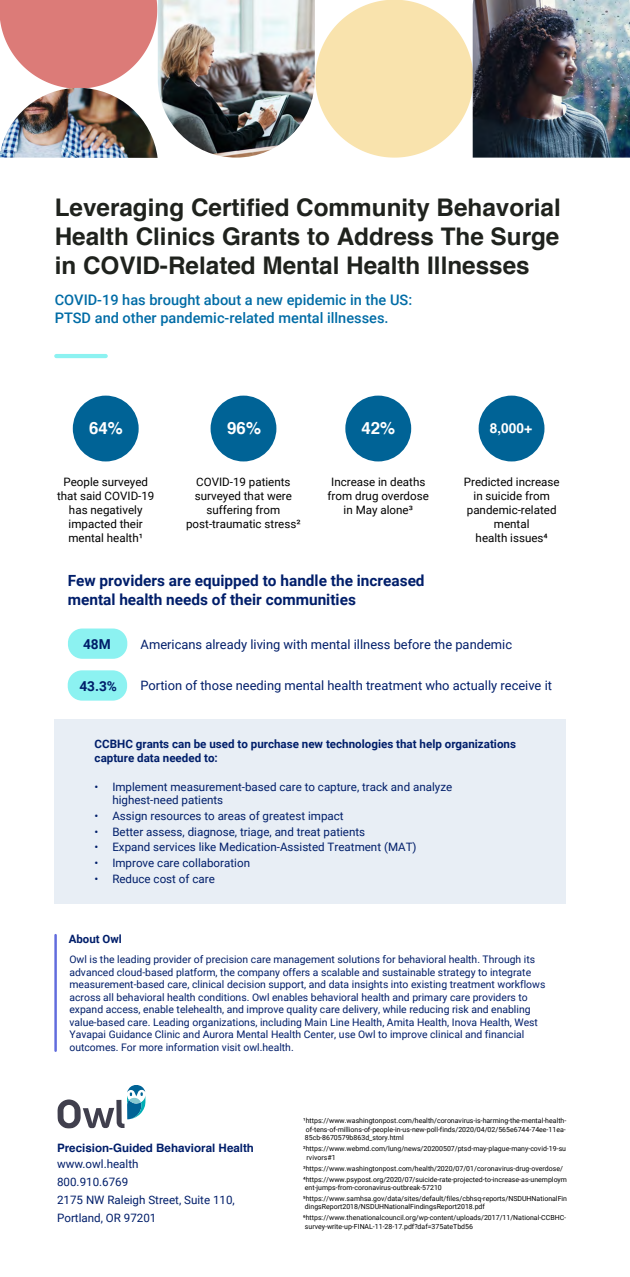
<style>
.page{position:relative;width:630px;height:1277px;background:#fff}
.page>*{position:absolute;margin:0;border:0;box-sizing:border-box;transform-origin:0 0}
.t1{font:700 24.3px/29.1px "Helvetica";color:#1f221d;text-align:justify}
.t2{font:700 16.8px "Helvetica";color:#fff}
.t3{font:700 15.4px/18.5px "Roboto";color:#001e6a}
.t4{font:500 14.6px/17.5px "Roboto";color:#006ca6}
.t5{font:700 13.7px "Roboto";color:#001e6a}
.t6{font:700 13.7px "Helvetica";color:#fff}
.t7{font:12.9px "Roboto";color:#001e6a}
.t8{font:11.6px/17.8px "Roboto";color:#001e6a}
.t9{font:11.6px/13.9px "Roboto";color:#000;text-align:center}
.t10{font:700 11.6px/13.9px "Roboto";color:#001e6a}
.t11{font:700 11.6px "Helvetica";color:#001e6a}
.t12{font:700 11.4px "Roboto";color:#001e6a}
.t13{font:10.4px/12.5px "Roboto";color:#001e6a}
.t14{font:7px/8.4px "Roboto";color:#000}
</style>
<div class="page">
<svg style="left:315px;top:0;width:158px;height:158px"></svg>
<svg style="left:0;top:0;width:157px;height:88px"></svg>
<div style="left:68px;top:670px;width:59px;height:30px;background:#8cf2f1;border-radius:14px"></div>
<div style="left:68px;top:628px;width:59px;height:31px;background:#8cf2f1;border-radius:14px"></div>
<div style="left:55px;top:719px;width:511px;height:184px;background:#e8eef5"></div>
<svg style="left:57px;top:1085px;width:89px;height:43px"></svg>
<div style="left:73px;top:396px;width:66px;height:65px;background:#006396;border-radius:50%"></div>
<div style="left:211px;top:396px;width:65px;height:65px;background:#006396;border-radius:50%"></div>
<div style="left:345px;top:396px;width:66px;height:65px;background:#006396;border-radius:50%"></div>
<div style="left:479px;top:396px;width:65px;height:65px;background:#006396;border-radius:50%"></div>
<hr style="left:56px;top:354px;width:50px;height:4px;background:#8cf2f1">
<img style="left:473px;top:0;width:157px;height:158px">
<img style="left:158px;top:0;width:157px;height:158px">
<img style="left:0;top:88px;width:158px;height:70px">
<hr style="left:54px;top:935px;width:3px;height:115px;background:#616cdd">
<h1 class="t1" style="left:55px;top:193px;width:508px">Leveraging Certified Community Behavorial Health Clinics Grants to Address The Surge in COVID-Related Mental Health Illnesses</h1>
<h3 class="t4" style="left:55px;top:291px;width:359px">COVID-19 has brought about a new epidemic in the US:<br>PTSD and other pandemic-related mental illnesses.</h3>
<h2 class="t2" style="left:89px;top:415px;width:35px">64%</h2>
<h2 class="t2" style="left:227px;top:414px;width:35px">96%</h2>
<h2 class="t2" style="left:361px;top:414px;width:35px">42%</h2>
<h3 class="t6" style="left:490px;top:417px;width:44px">8,000+</h3>
<h3 class="t9" style="left:57px;top:475px;width:99px">People surveyed that said COVID-19 has negatively impacted their mental health¹</h3>
<h3 class="t9" style="left:186px;top:475px;width:116px">COVID-19 patients surveyed that were suffering from post-traumatic stress²</h3>
<h3 class="t9" style="left:328px;top:475px;width:103px">Increase in deaths from drug overdose in May alone³</h3>
<h3 class="t9" style="left:464px;top:475px;width:97px">Predicted increase in suicide from pandemic-related mental<br>health issues4</h3>
<h3 class="t3" style="left:68px;top:571px;width:358px">Few providers are equipped to handle the increased mental health needs of their communities</h3>
<h3 class="t5" style="left:83px;top:635px;width:29px">48M</h3>
<h3 class="t7" style="left:141px;top:635px;width:373px">Americans already living with mental illness before the pandemic</h3>
<h3 class="t5" style="left:79px;top:676px;width:39px">43.3%</h3>
<h3 class="t7" style="left:140px;top:676px;width:413px">Portion of those needing mental health treatment who actually receive it</h3>
<h3 class="t10" style="left:95px;top:736px;width:423px">CCBHC grants can be used to purchase new technologies that help organizations capture data needed to:</h3>
<h3 class="t8" style="left:112px;top:780px;width:341px;line-height:12.6px;text-indent:-18px">• Implement measurement-based care to capture, track and analyze highest-need patients</h3>
<h3 class="t8" style="left:95px;top:806px;width:251px">• Assign resources to areas of greatest impact</h3>
<h3 class="t8" style="left:95px;top:822px;width:272px">• Better assess, diagnose, triage, and treat patients</h3>
<h3 class="t8" style="left:95px;top:838px;width:323px">• Expand services like Medication-Assisted Treatment (MAT)</h3>
<h3 class="t8" style="left:95px;top:854px;width:157px">• Improve care collaboration</h3>
<h3 class="t8" style="left:95px;top:869px;width:122px">• Reduce cost of care</h3>
<h3 class="t12" style="left:69px;top:931px;width:55px">About Owl</h3>
<p class="t13" style="left:69px;top:953px;width:477px">Owl is the leading provider of precision care management solutions for behavioral health. Through its advanced cloud-based platform, the company offers a scalable and sustainable strategy to integrate measurement-based care, clinical decision support, and data insights into existing treatment workflows across all behavioral health conditions. Owl enables behavioral health and primary care providers to expand access, enable telehealth, and improve quality care delivery, while reducing risk and enabling value-based care. Leading organizations, including Main Line Health, Amita Health, Inova Health, West Yavapai Guidance Clinic and Aurora Mental Health Center, use Owl to improve clinical and financial outcomes. For more information visit owl.health.</p>
<h3 class="t11" style="left:57px;top:1138px;width:198px">Precision-Guided Behavioral Health</h3>
<h3 class="t8" style="left:57px;top:1154px;width:179px">www.owl.health<br>800.910.6769<br>2175 NW Raleigh Street, Suite 110,<br>Portland, OR 97201</h3>
<p class="t14" style="left:303px;top:1116px;width:265px;text-align:justify">¹https://www.washingtonpost.com/health/coronavirus-is-harming-the-mental-health&shy;of-tens-of-millions-of-people-in-us-new-poll-finds/2020/04/02/565e6744-74ee-11ea-85cb-8670579b863d_story.html</p>
<p class="t14" style="left:307px;top:1144px;width:261px;text-indent:-3px">²https://www.webmd.com/lung/news/20200507/ptsd-may-plague-many-covid-19-su rvivors#1</p>
<p class="t14" style="left:303px;top:1162px;width:265px;line-height:11px">³https://www.washingtonpost.com/health/2020/07/01/coronavirus-drug-overdose/<br>4https://www.psypost.org/2020/07/suicide-rate-projected-to-increase-as-unemploym</p>
<p class="t14" style="left:303px;top:1181px;width:265px;line-height:11px">ent-jumps-from-coronavirus-outbreak-57210<br>5https://www.samhsa.gov/data/sites/default/files/cbhsq-reports/NSDUHNationalFin</p>
<p class="t14" style="left:303px;top:1201px;width:265px;line-height:11px">dingsReport2018/NSDUHNationalFindingsReport2018.pdf<br>6https://www.thenationalcouncil.org/wp-content/uploads/2017/11/National-CCBHC-</p>
<p class="t14" style="left:305px;top:1221px;width:170px">survey-write-up-FINAL-11-28-17.pdf?daf=375ateTbd56</p>
</div>
